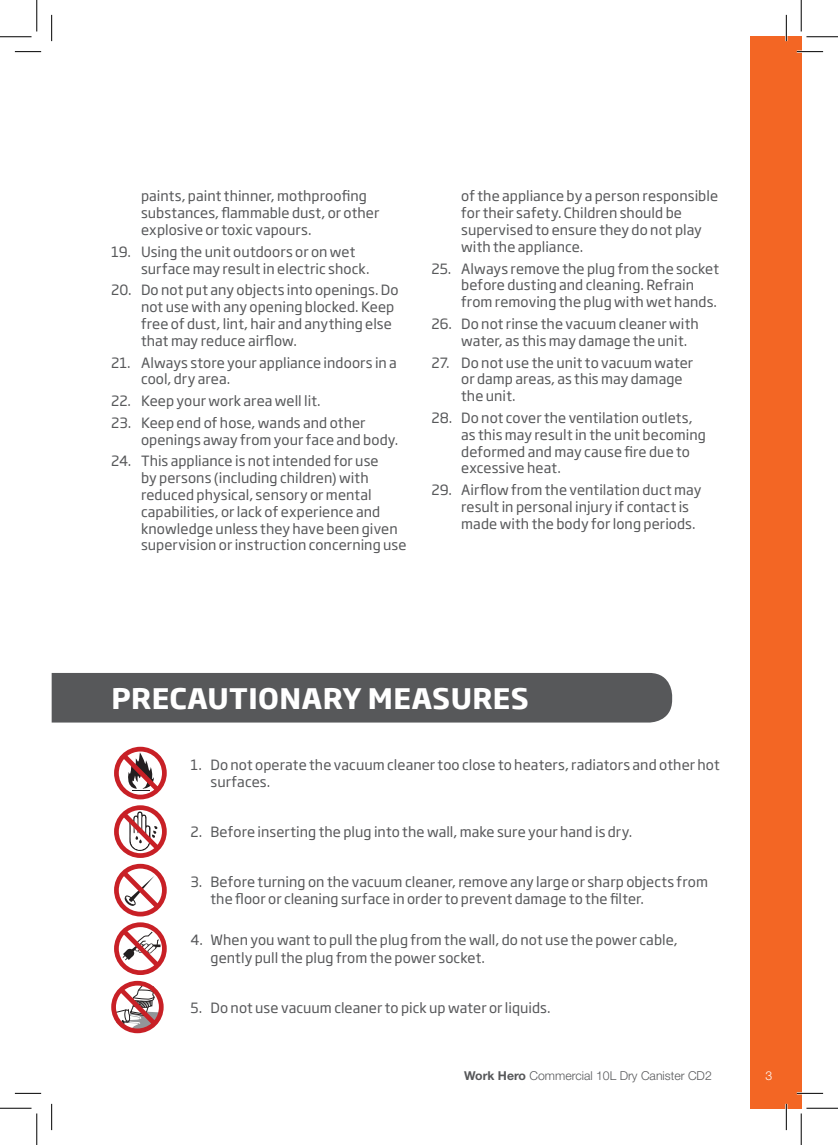
<style>
.page{position:relative;width:838px;height:1145px;background:#fff}
.page>*{position:absolute;margin:0;border:0;box-sizing:border-box;transform-origin:0 0}
.t1{font:700 28px "Soho Gothic Pro";letter-spacing:.015em;color:#fff}
.BODY_COPY{font:14px/16.8px "Soho Gothic Pro";letter-spacing:.005em;color:#57585a}
.t2{font:300 12.25px "Helvetica Neue LT Std";color:#57585a}
.t3{font:300 12.25px "Helvetica Neue LT Std";color:#fff}
.s1{font-weight:700}
</style>
<div class="page">
<div style="left:749px;top:37px;width:52px;height:1071px;background:#f36624"></div>
<svg style="left:114px;top:747px;width:53px;height:52px"></svg>
<svg style="left:114px;top:805px;width:53px;height:53px"></svg>
<svg style="left:114px;top:864px;width:53px;height:52px"></svg>
<svg style="left:114px;top:922px;width:53px;height:53px"></svg>
<svg style="left:111px;top:981px;width:53px;height:52px"></svg>
<div style="left:52px;top:673px;width:620px;height:50px;background:#57585a"></div>
<hr style="left:796px;top:51px;width:27px;height:2px;background:#fff">
<hr style="left:796px;top:1092px;width:27px;height:2px;background:#fff">
<hr style="left:785px;top:15px;width:2px;height:26px;background:#fff">
<hr style="left:785px;top:1104px;width:2px;height:26px;background:#fff">
<svg style="left:15px;top:51px;width:26px;height:1px"></svg>
<svg style="left:796px;top:51px;width:27px;height:1px"></svg>
<svg style="left:15px;top:1093px;width:26px;height:1px"></svg>
<svg style="left:796px;top:1093px;width:27px;height:1px"></svg>
<svg style="left:51px;top:15px;width:1px;height:26px"></svg>
<svg style="left:51px;top:1104px;width:1px;height:26px"></svg>
<svg style="left:786px;top:15px;width:1px;height:26px"></svg>
<svg style="left:786px;top:1104px;width:1px;height:26px"></svg>
<hr style="left:0;top:36px;width:32px;height:1px;background:#000">
<hr style="left:806px;top:36px;width:31px;height:1px;background:#000">
<hr style="left:0;top:1108px;width:32px;height:1px;background:#000">
<hr style="left:806px;top:1108px;width:31px;height:1px;background:#000">
<hr style="left:36px;top:0;width:1px;height:31px;background:#000">
<hr style="left:36px;top:1113px;width:1px;height:32px;background:#000">
<hr style="left:800px;top:0;width:1px;height:31px;background:#000">
<hr style="left:800px;top:1113px;width:1px;height:32px;background:#000">
<p class="BODY_COPY" style="left:141px;top:187px;width:240px">paints, paint thinner, mothproofing substances, flammable dust, or other explosive or toxic vapours.</p>
<p class="BODY_COPY" style="left:141px;top:243px;width:230px;text-indent:-30px">19. Using the unit outdoors or on wet surface may result in electric shock.</p>
<p class="BODY_COPY" style="left:141px;top:281px;width:259px;text-indent:-30px">20. Do not put any objects into openings. Do not use with any opening blocked. Keep free of dust, lint, hair and anything else that may reduce airflow.</p>
<p class="BODY_COPY" style="left:141px;top:353px;width:257px;text-indent:-30px">21. Always store your appliance indoors in a cool, dry area.</p>
<p class="BODY_COPY" style="left:111px;top:392px;width:211px">22. Keep your work area well lit.</p>
<p class="BODY_COPY" style="left:141px;top:414px;width:259px;text-indent:-30px">23. Keep end of hose, wands and other openings away from your face and body.</p>
<p class="BODY_COPY" style="left:141px;top:452px;width:267px;text-indent:-30px">24. This appliance is not intended for use<br>by persons (including children) with reduced physical, sensory or mental capabilities, or lack of experience and knowledge unless they have been given supervision or instruction concerning use</p>
<p class="BODY_COPY" style="left:461px;top:187px;width:258px">of the appliance by a person responsible for their safety. Children should be supervised to ensure they do not play with the appliance.</p>
<p class="BODY_COPY" style="left:461px;top:259px;width:259px;text-indent:-30px">25. Always remove the plug from the socket before dusting and cleaning. Refrain from removing the plug with wet hands.</p>
<p class="BODY_COPY" style="left:461px;top:315px;width:239px;text-indent:-30px">26. Do not rinse the vacuum cleaner with water, as this may damage the unit.</p>
<p class="BODY_COPY" style="left:461px;top:353px;width:233px;text-indent:-30px">27. Do not use the unit to vacuum water or damp areas, as this may damage the unit.</p>
<p class="BODY_COPY" style="left:461px;top:409px;width:246px;text-indent:-30px">28. Do not cover the ventilation outlets, as this may result in the unit becoming deformed and may cause fire due to excessive heat.</p>
<p class="BODY_COPY" style="left:461px;top:481px;width:242px;text-indent:-30px">29. Airflow from the ventilation duct may result in personal injury if contact is made with the body for long periods.</p>
<p class="t1" style="left:111px;top:676px;width:419px">PRECAUTIONARY MEASURES</p>
<p class="BODY_COPY" style="left:210px;top:755px;width:510px;line-height:17.5px;text-indent:-20px">1. Do not operate the vacuum cleaner too close to heaters, radiators and other hot surfaces.</p>
<p class="BODY_COPY" style="left:191px;top:823px;width:443px">2. Before inserting the plug into the wall, make sure your hand is dry.</p>
<p class="BODY_COPY" style="left:210px;top:872px;width:499px;line-height:17.5px;text-indent:-20px">3. Before turning on the vacuum cleaner, remove any large or sharp objects from the floor or cleaning surface in order to prevent damage to the filter.</p>
<p class="BODY_COPY" style="left:210px;top:931px;width:468px;line-height:17.5px;text-indent:-20px">4. When you want to pull the plug from the wall, do not use the power cable, gently pull the plug from the power socket.</p>
<p class="BODY_COPY" style="left:191px;top:998px;width:361px">5. Do not use vacuum cleaner to pick up water or liquids.</p>
<p class="t2" style="left:464px;top:1069px;width:249px"><span class="s1">Work Hero</span> Commercial 10L Dry Canister CD2</p>
<p class="t3" style="left:765px;top:1069px;width:8px">3</p>
</div>
